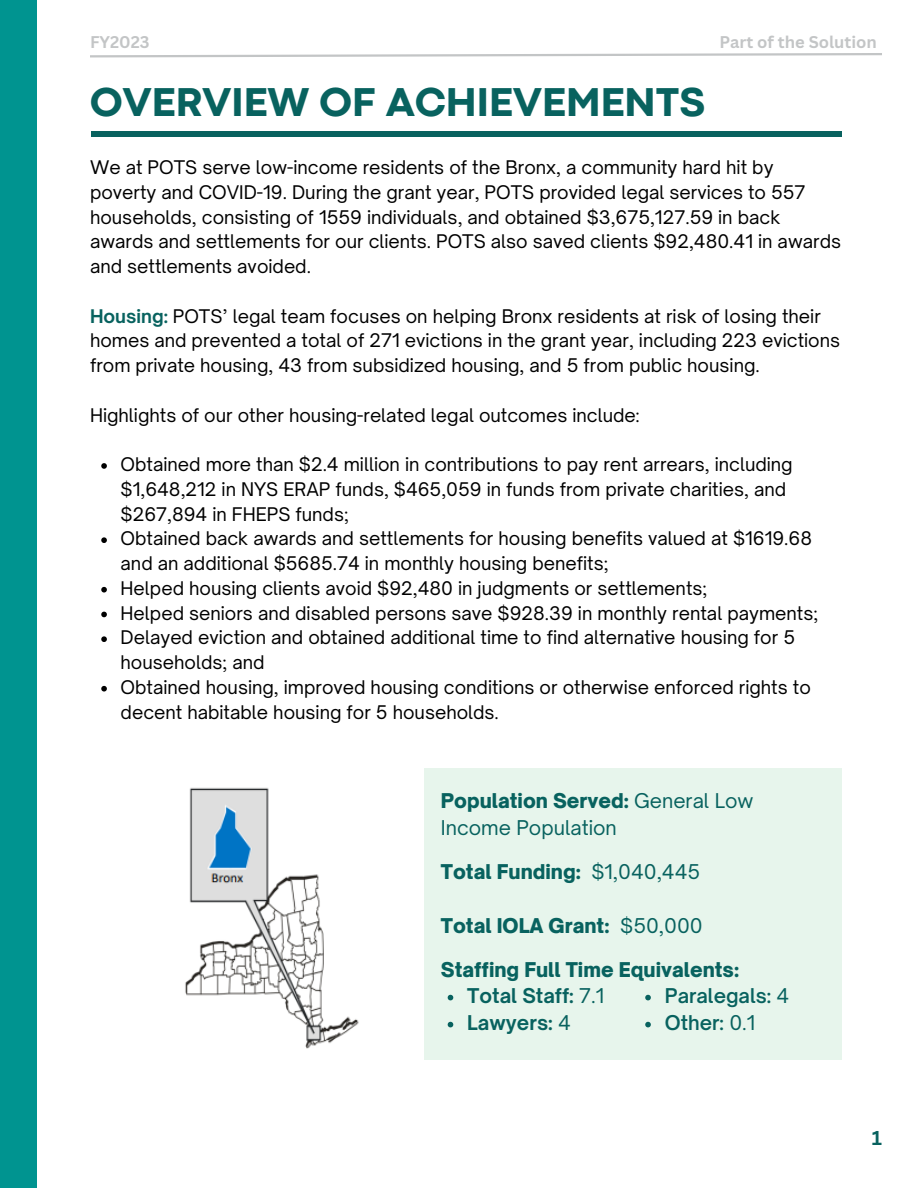
<style>
.page{position:relative;width:918px;height:1188px;background:#fff}
.page>*{position:absolute;margin:0;border:0;box-sizing:border-box;transform-origin:0 0}
.t1{font:800 42px "Codec Pro";color:#08625f}
.t2{font:900 19.5px "Open Sauce One";color:#08625f}
.t3{font:19.5px/27px "Open Sauce One";color:#08625f}
.t4{font:700 19.5px "Open Sauce One";color:#08625f}
.t5{font:600 19.5px "Open Sauce One";color:#08625f}
.t6{font:700 19.5px "Canva Sans";color:#08625f}
.t7{font:18px/24.8px "Open Sauce One";color:#000}
.t8{font:700 16.5px "Canva Sans";color:#c3c5c6}
.s1{font-weight:700;color:#08625f}
.s2{font-weight:900}
.s3{font-weight:400}
</style>
<div class="page">
<div style="left:0;top:0;width:37px;height:1188px;background:#009490"></div>
<div style="left:92px;top:131px;width:750px;height:5px;background:#08625f"></div>
<svg style="left:90px;top:53px;width:792px;height:5px"></svg>
<div style="left:425px;top:768px;width:417px;height:292px;background:#e7f5ec"></div>
<img style="left:185px;top:787px;width:174px;height:262px">
<svg style="left:101px;top:463px;width:6px;height:6px"></svg>
<svg style="left:101px;top:537px;width:6px;height:6px"></svg>
<svg style="left:101px;top:587px;width:6px;height:6px"></svg>
<svg style="left:101px;top:612px;width:6px;height:5px"></svg>
<svg style="left:101px;top:636px;width:6px;height:6px"></svg>
<svg style="left:101px;top:686px;width:6px;height:6px"></svg>
<svg style="left:645px;top:995px;width:6px;height:5px"></svg>
<svg style="left:645px;top:1022px;width:6px;height:5px"></svg>
<svg style="left:448px;top:995px;width:5px;height:5px"></svg>
<svg style="left:448px;top:1022px;width:5px;height:5px"></svg>
<p class="t8" style="left:90px;top:31px;width:61px">FY2023</p>
<p class="t8" style="left:719px;top:31px;width:159px">Part of the Solution</p>
<p class="t1" style="left:90px;top:87px;width:617px">OVERVIEW OF ACHIEVEMENTS</p>
<p class="t7" style="left:90px;top:155px;width:753px">We at POTS serve low-income residents of the Bronx, a community hard hit by poverty and COVID-19. During the grant year, POTS provided legal services to 557 households, consisting of 1559 individuals, and obtained $3,675,127.59 in back awards and settlements for our clients. POTS also saved clients $92,480.41 in awards and settlements avoided.</p>
<p class="t7" style="left:90px;top:303px;width:752px"><span class="s1">Housing:</span> POTS’ legal team focuses on helping Bronx residents at risk of losing their homes and prevented a total of 271 evictions in the grant year, including 223 evictions from private housing, 43 from subsidized housing, and 5 from public housing.</p>
<p class="t7" style="left:90px;top:402px;width:551px">Highlights of our other housing-related legal outcomes include:</p>
<p class="t7" style="left:121px;top:452px;width:674px">Obtained more than $2.4 million in contributions to pay rent arrears, including $1,648,212 in NYS ERAP funds, $465,059 in funds from private charities, and $267,894 in FHEPS funds;</p>
<p class="t7" style="left:121px;top:526px;width:693px">Obtained back awards and settlements for housing benefits valued at $1619.68 and an additional $5685.74 in monthly housing benefits;</p>
<p class="t7" style="left:121px;top:576px;width:588px">Helped housing clients avoid $92,480 in judgments or settlements;</p>
<p class="t7" style="left:121px;top:600px;width:699px">Helped seniors and disabled persons save $928.39 in monthly rental payments;</p>
<p class="t7" style="left:121px;top:625px;width:676px">Delayed eviction and obtained additional time to find alternative housing for 5 households; and</p>
<p class="t7" style="left:121px;top:675px;width:692px">Obtained housing, improved housing conditions or otherwise enforced rights to decent habitable housing for 5 households.</p>
<p class="t3" style="left:441px;top:787px;width:314px"><span class="s2">Population Served:</span> General Low<br>Income Population</p>
<p class="t2" style="left:441px;top:859px;width:261px">Total Funding: <span class="s3">$1,040,445</span></p>
<p class="t2" style="left:441px;top:913px;width:263px">Total IOLA Grant: <span class="s3">$50,000</span></p>
<p class="t2" style="left:441px;top:957px;width:300px">Staffing Full Time Equivalents:</p>
<p class="t5" style="left:665px;top:983px;width:126px">Paralegals: <span class="s3">4</span></p>
<p class="t5" style="left:665px;top:1010px;width:92px">Other: <span class="s3">0.1</span></p>
<p class="t4" style="left:467px;top:983px;width:138px">Total Staff: <span class="s3">7.1</span></p>
<p class="t4" style="left:467px;top:1010px;width:105px">Lawyers: <span class="s3">4</span></p>
<p class="t6" style="left:872px;top:1124px;width:12px">1</p>
</div>
